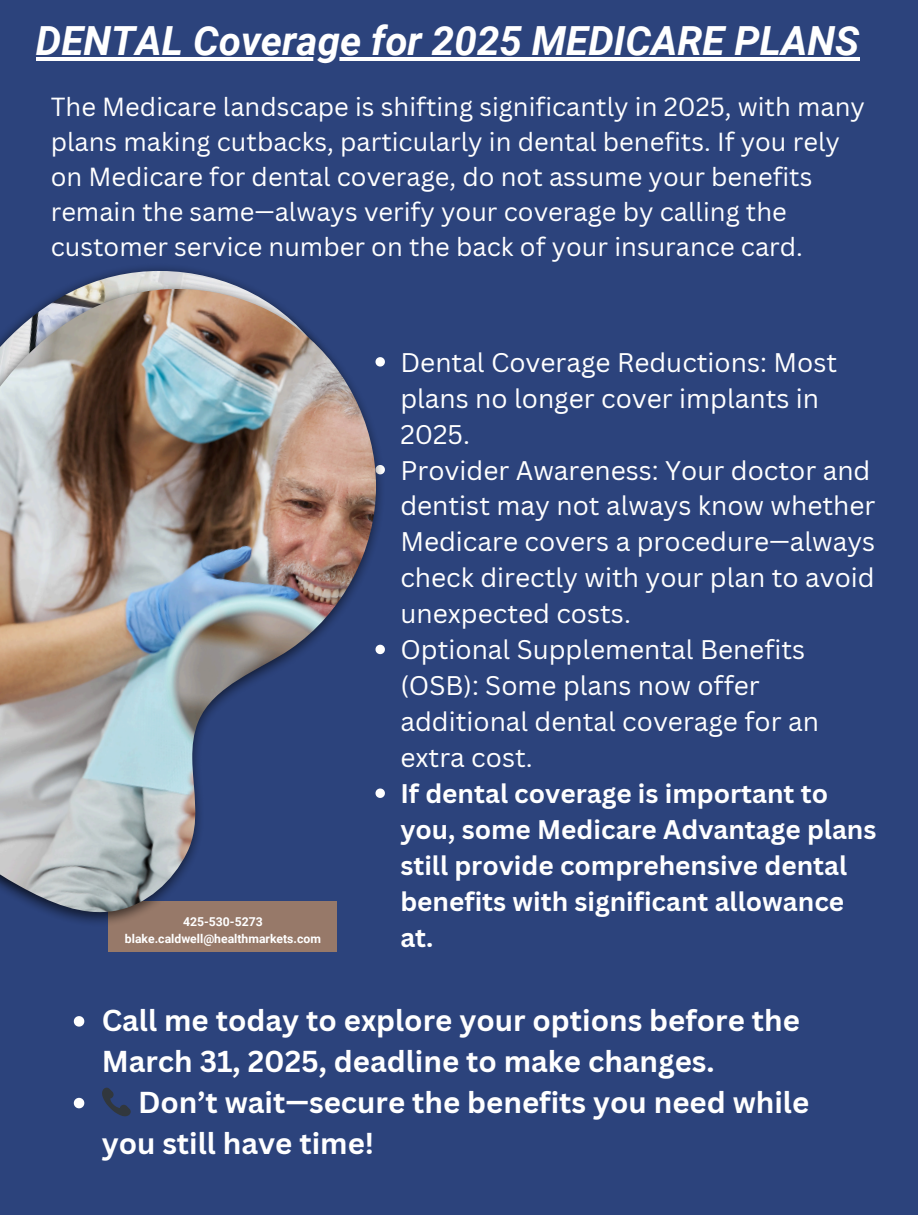
<style>
.page{position:relative;width:918px;height:1215px;background:#2c437c}
.page>*{position:absolute;margin:0;border:0;box-sizing:border-box;transform-origin:0 0}
.t1{font:italic 700 40.2px "Roboto";color:#fff}
.t2{font:700 29.4px/40.8px "Canva Sans";color:#fff}
.t3{font:26.25px/36px "Canva Sans";color:#fff}
.t4{font:700 26.25px/36px "Canva Sans";color:#fff}
.t5{font:25.5px/34.8px "Canva Sans";color:#fff}
.t6{font:700 12.15px/16.6px "Roboto";color:#fff;text-align:center}
</style>
<div class="page">
<svg style="left:74px;top:1016px;width:10px;height:11px"></svg>
<svg style="left:74px;top:1098px;width:10px;height:10px"></svg>
<img style="left:64px;top:267px;width:321px;height:685px">
<img style="left:0;top:279px;width:376px;height:638px">
<hr style="left:36px;top:58px;width:823px;height:3px;background:#fff">
<p class="t1" style="left:36px;top:18px;width:825px">DENTAL Coverage for 2025 MEDICARE PLANS</p>
<p class="t5" style="left:51px;top:89px;width:816px">The Medicare landscape is shifting significantly in 2025, with many plans making cutbacks, particularly in dental benefits. If you rely on Medicare for dental coverage, do not assume your benefits remain the same—always verify your coverage by calling the customer service number on the back of your insurance card.</p>
<h3 class="t6" style="left:125px;top:914px;width:197px">425-530-5273 blake.caldwell@healthmarkets.com</h3>
<p class="t3" style="left:400px;top:344px;width:438px">Dental Coverage Reductions: Most plans no longer cover implants in<br>2025.</p>
<p class="t3" style="left:400px;top:451px;width:477px">Provider Awareness: Your doctor and dentist may not always know whether Medicare covers a procedure—always check directly with your plan to avoid unexpected costs.</p>
<p class="t3" style="left:400px;top:631px;width:420px">Optional Supplemental Benefits (OSB): Some plans now offer additional dental coverage for an extra cost.</p>
<p class="t4" style="left:400px;top:775px;width:478px">If dental coverage is important to you, some Medicare Advantage plans still provide comprehensive dental benefits with significant allowance at.</p>
<p class="t2" style="left:102px;top:999px;width:700px">Call me today to explore your options before the<br>March 31, 2025, deadline to make changes.</p>
<p class="t2" style="left:102px;top:1081px;width:709px;text-indent:36px">Don’t wait—secure the benefits you need while you still have time!</p>
</div>
